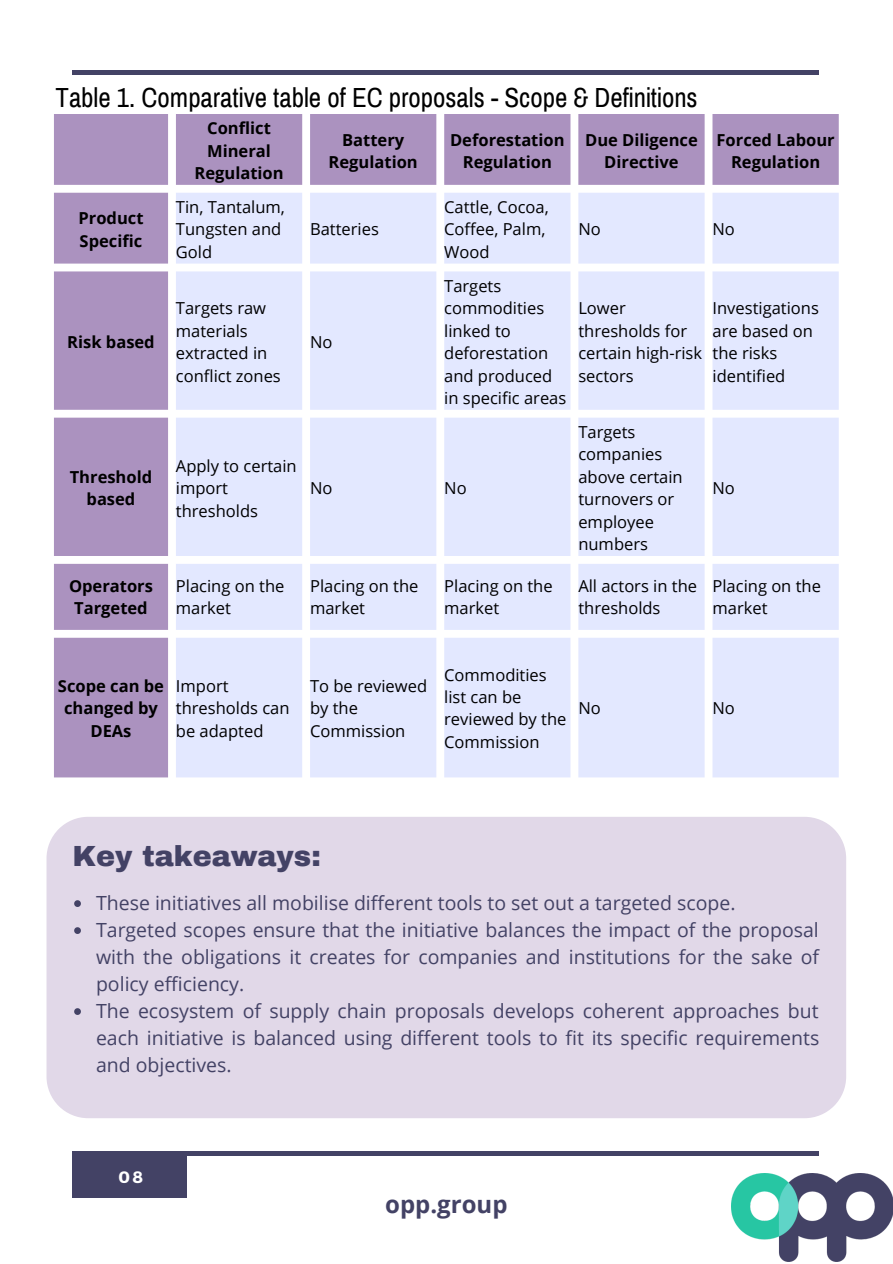
<style>
.page{position:relative;width:893px;height:1264px;background:#fff}
.page>*{position:absolute;margin:0;border:0;box-sizing:border-box;transform-origin:0 0}
.t1{font:900 28.5px "Archivo";color:#434265}
.t2{font:27px "Archivo Narrow";color:#000}
.t3{font:700 24px "Open Sans";color:#434265}
.t4{font:19.5px/27px "Open Sans";color:#434265}
.t5{font:16.5px/22.5px "Open Sans";color:#000}
.t6{font:700 16.5px/22.5px "Open Sans";color:#000;text-align:center}
.t7{font:700 16.5px "Montserrat";color:#fff}
</style>
<div class="page">
<svg style="left:54px;top:114px;width:784px;height:663px;background:#b5a0c7"></svg>
<svg style="left:176px;top:193px;width:662px;height:584px;background:#e5eaff"></svg>
<div style="left:46px;top:817px;width:800px;height:301px;background:#e1d8e8"></div>
<svg style="left:74px;top:900px;width:7px;height:7px"></svg>
<svg style="left:74px;top:927px;width:7px;height:7px"></svg>
<svg style="left:74px;top:1008px;width:7px;height:6px"></svg>
<img style="left:731px;top:1173px;width:161px;height:88px">
<hr style="left:72px;top:1151px;width:747px;height:4px;background:#434265">
<div style="left:72px;top:1151px;width:115px;height:46px;background:#434265"></div>
<hr style="left:72px;top:71px;width:747px;height:3px;background:#434265">
<h2 class="t2" style="left:55px;top:83px;width:643px">Table 1. Comparative table of EC proposals - Scope &amp; Definitions</h2>
<p class="t6" style="left:194px;top:117px;width:91px">Conflict<br>Mineral<br>Regulation</p>
<p class="t6" style="left:78px;top:206px;width:67px;text-align:left">Product<br>Specific</p>
<p class="t5" style="left:176px;top:195px;width:110px">Tin, Tantalum,<br>Tungsten and<br>Gold</p>
<p class="t6" style="left:67px;top:330px;width:89px">Risk based</p>
<p class="t5" style="left:176px;top:296px;width:106px">Targets raw materials extracted in conflict zones</p>
<p class="t6" style="left:70px;top:465px;width:84px">Threshold based</p>
<p class="t5" style="left:176px;top:454px;width:122px">Apply to certain import thresholds</p>
<p class="t6" style="left:328px;top:128px;width:91px">Battery<br>Regulation</p>
<p class="t6" style="left:450px;top:128px;width:116px">Deforestation<br>Regulation</p>
<p class="t6" style="left:585px;top:128px;width:114px">Due Diligence<br>Directive</p>
<p class="t6" style="left:716px;top:128px;width:120px">Forced Labour<br>Regulation</p>
<p class="t5" style="left:310px;top:218px;width:70px">Batteries</p>
<p class="t5" style="left:310px;top:330px;width:24px">No</p>
<p class="t5" style="left:444px;top:195px;width:106px">Cattle, Cocoa,<br>Coffee, Palm,<br>Wood</p>
<p class="t5" style="left:444px;top:274px;width:124px">Targets commodities linked to deforestation and produced in specific areas</p>
<p class="t5" style="left:310px;top:476px;width:24px">No</p>
<p class="t5" style="left:444px;top:476px;width:24px">No</p>
<p class="t5" style="left:578px;top:218px;width:24px">No</p>
<p class="t5" style="left:712px;top:218px;width:24px">No</p>
<p class="t5" style="left:578px;top:296px;width:125px">Lower thresholds for certain high-risk sectors</p>
<p class="t5" style="left:712px;top:296px;width:108px">Investigations are based on the risks identified</p>
<p class="t5" style="left:578px;top:420px;width:106px">Targets companies above certain turnovers or employee numbers</p>
<p class="t5" style="left:712px;top:476px;width:24px">No</p>
<p class="t6" style="left:69px;top:574px;width:85px">Operators<br>Targeted</p>
<p class="t5" style="left:176px;top:574px;width:110px">Placing on the market</p>
<p class="t5" style="left:310px;top:574px;width:110px">Placing on the market</p>
<p class="t5" style="left:444px;top:574px;width:110px">Placing on the market</p>
<p class="t5" style="left:578px;top:574px;width:120px">All actors in the thresholds</p>
<p class="t5" style="left:712px;top:574px;width:110px">Placing on the market</p>
<p class="t6" style="left:58px;top:674px;width:108px">Scope can be changed by<br>DEAs</p>
<p class="t5" style="left:176px;top:674px;width:115px">Import thresholds can be adapted</p>
<p class="t5" style="left:310px;top:674px;width:118px">To be reviewed by the<br>Commission</p>
<p class="t5" style="left:444px;top:663px;width:124px">Commodities list can be reviewed by the<br>Commission</p>
<p class="t5" style="left:578px;top:696px;width:24px">No</p>
<p class="t5" style="left:712px;top:696px;width:24px">No</p>
<h1 class="t1" style="left:72px;top:840px;width:250px">Key takeaways:</h1>
<p class="t4" style="left:96px;top:889px;width:724px">These initiatives all mobilise different tools to set out a targeted scope.<br>Targeted scopes ensure that the initiative balances the impact of the proposal with the obligations it creates for companies and institutions for the sake of policy efficiency.<br>The ecosystem of supply chain proposals develops coherent approaches but each initiative is balanced using different tools to fit its specific requirements and objectives.</p>
<p class="t7" style="left:118px;top:1165px;width:26px">08</p>
<h3 class="t3" style="left:385px;top:1187px;width:124px">opp.group</h3>
</div>
